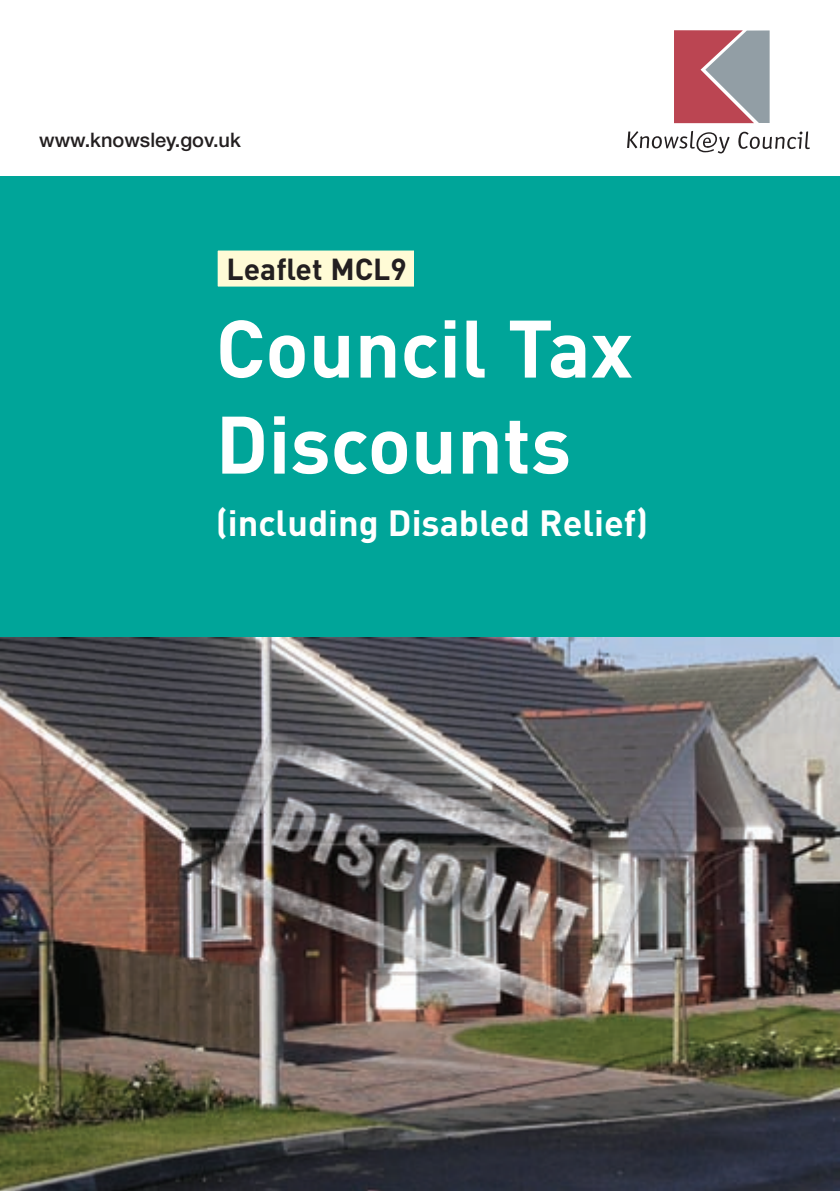
<style>
.page{position:relative;width:840px;height:1191px;background:#fff}
.page>*{position:absolute;margin:0;border:0;box-sizing:border-box;transform-origin:0 0}
.t1{font:700 80px/96px "DIN";color:#fff}
.t2{font:700 36px "DIN";color:#fff}
.t3{font:700 30px "DIN";color:#231f20}
.t4{font:500 20px "Helvetica Neue LT Std";color:#231f20}
</style>
<div class="page">
<div style="left:0;top:0;width:839px;height:1191px;background:#00a599"></div>
<img style="left:0;top:637px;width:839px;height:554px">
<div style="left:217px;top:250px;width:197px;height:36px;background:#fffbd6"></div>
<div style="left:216px;top:249px;width:199px;height:38px;border:1px solid #00a599"></div>
<div style="left:0;top:0;width:839px;height:176px;background:#fff"></div>
<svg style="left:674px;top:30px;width:96px;height:94px"></svg>
<svg style="left:674px;top:30px;width:95px;height:93px;background:#ad737d"></svg>
<svg style="left:738px;top:131px;width:71px;height:18px"></svg>
<svg style="left:627px;top:131px;width:102px;height:22px"></svg>
<p class="t4" style="left:39px;top:132px;width:203px">www.knowsley.gov.uk</p>
<p class="t3" style="left:226px;top:258px;width:182px">Leaflet MCL9</p>
<h1 class="t1" style="left:215px;top:309px;width:418px">Council Tax<br>Discounts</h1>
<p class="t2" style="left:215px;top:510px;width:434px">(including Disabled Relief)</p>
</div>
